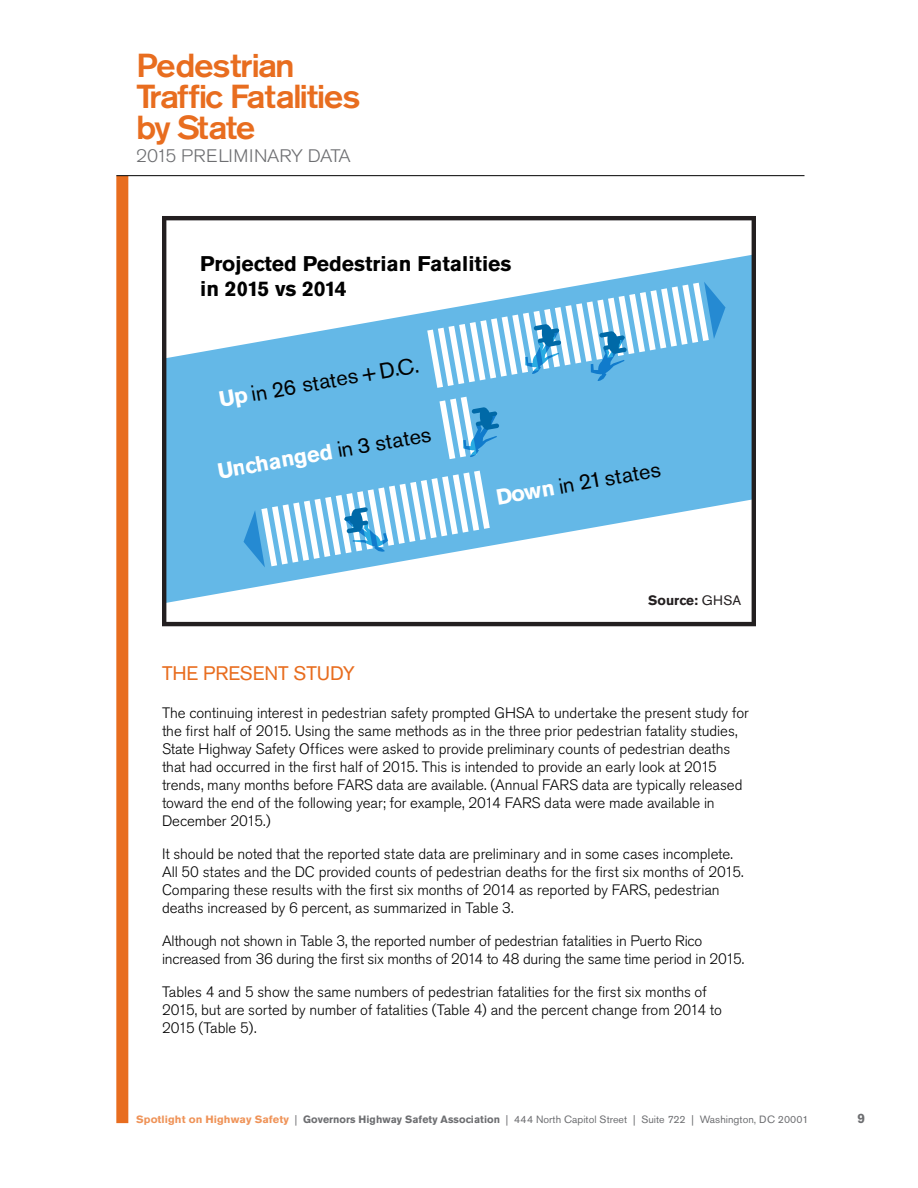
<style>
.page{position:relative;width:918px;height:1188px;background:#fff}
.page>*{position:absolute;margin:0;border:0;box-sizing:border-box;transform-origin:0 0}
.t1{font:500 33px/30.9px "Akzidenz Grotesk BE";letter-spacing:-.03em;color:#e86d1f;scale:1.06 1}
.t2{font:21.9px "Akzidenz Grotesk BE";color:#010101}
.t3{font:700 21.9px "Akzidenz Grotesk BE";color:#fff}
.t4{font:700 21.15px/25.3px "Akzidenz Grotesk BE";color:#010101}
.t5{font:19.5px "Akzidenz Grotesk BE";letter-spacing:-.005em;color:#e86d1f}
.t6{font:300 18px "Akzidenz Grotesk BE";letter-spacing:-.01em;color:#6d6e71;scale:1.06 1}
.t7{font:300 15px/18px "Akzidenz Grotesk BE";letter-spacing:-.005em;color:#000}
.t8{font:700 13.5px "Akzidenz Grotesk BE";color:#231f20}
.t9{font:700 13.5px "Akzidenz Grotesk BE";color:#6d6e71}
.t10{font:10.5px "Akzidenz Grotesk BE";letter-spacing:.005em;color:#6d6e71}
.s1{font-weight:700;color:#fff}
.s2{font-weight:400;color:#010101}
.s3{font-weight:400}
.s4{font-weight:700;color:#ef9358}
.s5{font-weight:700}
</style>
<div class="page">
<div style="left:116px;top:176px;width:12px;height:947px;background:#e86d1f"></div>
<hr style="left:116px;top:175px;width:688px;height:1px;background:#000">
<svg style="left:162px;top:216px;width:594px;height:410px;fill:#64b8e7"></svg>
<svg style="left:244px;top:471px;width:246px;height:96px"></svg>
<svg style="left:427px;top:282px;width:298px;height:106px"></svg>
<h1 class="t1" style="left:136px;top:50px;width:213px">Pedestrian<br>Traffic Fatalities by State</h1>
<p class="t6" style="left:136px;top:146px;width:204px">2015 PRELIMINARY DATA</p>
<h3 class="t4" style="left:200px;top:251px;width:313px">Projected Pedestrian Fatalities in 2015 vs 2014</h3>
<h2 class="t2" style="left:217px;top:387px;width:204px;rotate:-10deg"><span class="s1">Up</span> in 26 states + D.C.</h2>
<h2 class="t3" style="left:216px;top:459px;width:218px;rotate:-10deg">Unchanged <span class="s2">in 3 states</span></h2>
<h2 class="t2" style="left:494px;top:484px;width:168px;rotate:-10deg"><span class="s1">Down</span> in 21states</h2>
<p class="t8" style="left:648px;top:593px;width:94px">Source: <span class="s3">GHSA</span></p>
<h3 class="t5" style="left:162px;top:661px;width:195px">THE PRESENT STUDY</h3>
<p class="t7" style="left:162px;top:704px;width:588px">The continuing interest in pedestrian safety prompted GHSA to undertake the present study for the first half of 2015. Using the same methods as in the three prior pedestrian fatality studies, State Highway Safety Offices were asked to provide preliminary counts of pedestrian deaths that had occurred in the first half of 2015. This is intended to provide an early look at 2015 trends, many months before FARS data are available. (Annual FARS data are typically released toward the end of the following year; for example, 2014 FARS data were made available in December 2015.)</p>
<p class="t7" style="left:162px;top:845px;width:583px">It should be noted that the reported state data are preliminary and in some cases incomplete.<br>All 50 states and the DC provided counts of pedestrian deaths for the first six months of 2015.<br>Comparing these results with the first six months of 2014 as reported by FARS, pedestrian deaths increased by 6 percent, as summarized in Table 3.</p>
<p class="t7" style="left:162px;top:932px;width:584px">Although not shown in Table 3, the reported number of pedestrian fatalities in Puerto Rico increased from 36 during the first six months of 2014 to 48 during the same time period in 2015.</p>
<p class="t7" style="left:162px;top:983px;width:562px">Tables 4 and 5 show the same numbers of pedestrian fatalities for the first six months of<br>2015, but are sorted by number of fatalities (Table 4) and the percent change from 2014 to<br>2015 (Table 5).</p>
<p class="t10" style="left:136px;top:1113px;width:674px"><span class="s4">Spotlight on Highway Safety</span> | <span class="s5">Governors Highway Safety Association</span> | 444 North Capitol Street | Suite 722 | Washington, DC 20001</p>
<p class="t9" style="left:857px;top:1111px;width:9px">9</p>
</div>
